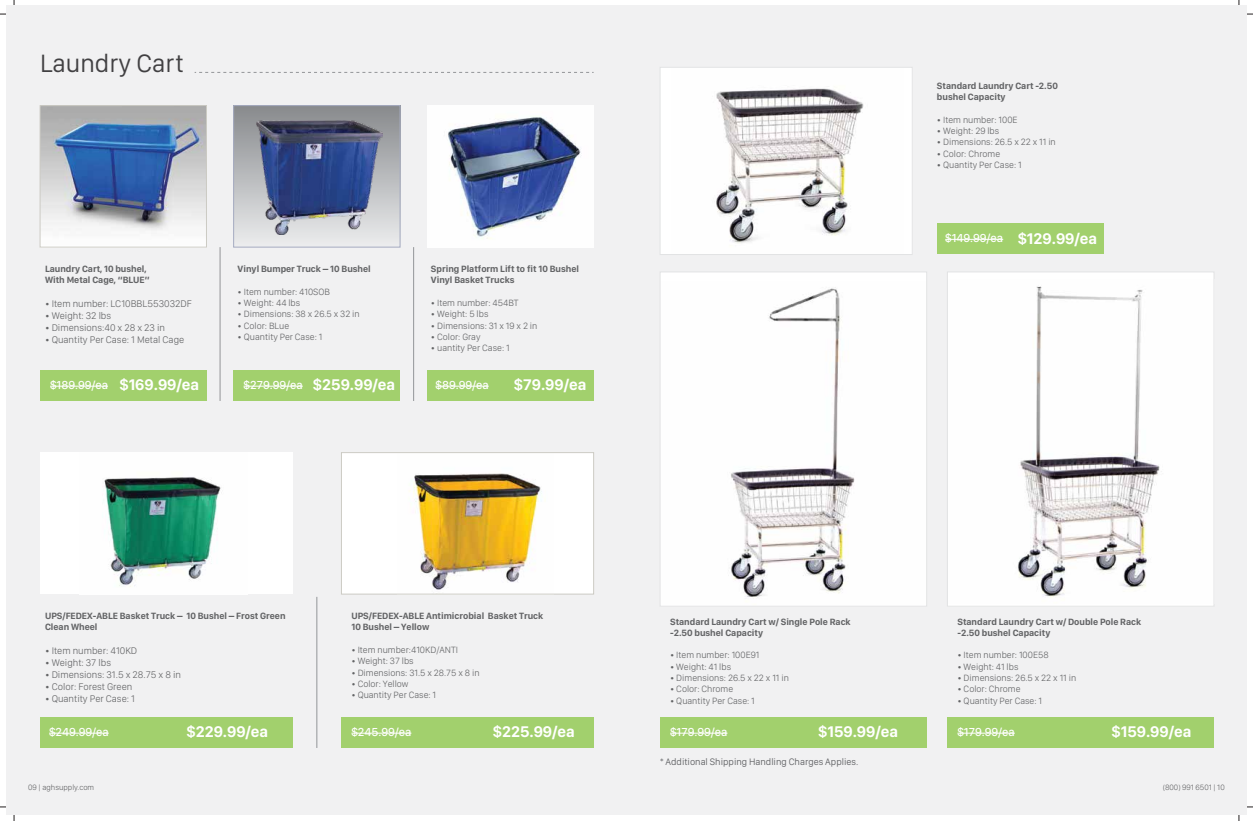
<style>
.page{position:relative;width:1253px;height:821px;background:#fff}
.page>*{position:absolute;margin:0;border:0;box-sizing:border-box;transform-origin:0 0}
.t1{font:26px "San Francisco Display";color:#414042}
.t2{font:700 16px "San Francisco Display";color:#fff}
.t3{font:500 12px "San Francisco Display";color:#fff}
.t4{font:300 10px "San Francisco Display";color:#636466}
.t5{font:9.7px "San Francisco Display";color:#636467}
.t6{font:300 9.4px "San Francisco Display";color:#636466}
.t7{font:700 9.4px/11.3px "San Francisco Display";color:#636466}
.t8{font:300 8px "San Francisco Display";color:#636466}
.s1{font-weight:700;font-size:16px}
</style>
<div class="page">
<div style="left:6px;top:6px;width:620px;height:809px;background:#f1f1f2"></div>
<div style="left:626px;top:6px;width:621px;height:809px;background:#f1f1f2"></div>
<svg style="left:194px;top:72px;width:399px;height:1px"></svg>
<div style="left:40px;top:370px;width:166px;height:31px;background:#a2d06d"></div>
<div style="left:427px;top:370px;width:166px;height:31px;background:#a2d06d"></div>
<hr style="left:50px;top:386px;width:58px;height:1px;background:#fff">
<div style="left:233px;top:106px;width:167px;height:141px;background:linear-gradient(to bottom,#878a8d,#ebeced)"></div>
<div style="left:233px;top:105px;width:167px;height:142px;border:1px solid #a6acc2"></div>
<div style="left:233px;top:370px;width:167px;height:31px;background:#a2d06d"></div>
<hr style="left:243px;top:386px;width:60px;height:1px;background:#fff">
<hr style="left:435px;top:386px;width:53px;height:1px;background:#fff">
<div style="left:936px;top:223px;width:167px;height:31px;background:#a2d06d"></div>
<hr style="left:945px;top:239px;width:57px;height:1px;background:#fff">
<img style="left:42px;top:107px;width:163px;height:138px">
<div style="left:40px;top:105px;width:167px;height:142px;border:1px solid #cccbc4"></div>
<img style="left:427px;top:106px;width:166px;height:141px">
<img style="left:256px;top:120px;width:126px;height:114px">
<div style="left:40px;top:717px;width:252px;height:30px;background:#a2d06d"></div>
<hr style="left:49px;top:732px;width:60px;height:1px;background:#fff">
<div style="left:341px;top:452px;width:252px;height:141px;background:#fff"></div>
<img style="left:409px;top:473px;width:133px;height:117px">
<div style="left:341px;top:452px;width:252px;height:142px;border:1px solid #cccbc4"></div>
<div style="left:341px;top:717px;width:252px;height:30px;background:#a2d06d"></div>
<hr style="left:351px;top:732px;width:60px;height:1px;background:#fff">
<div style="left:660px;top:717px;width:266px;height:30px;background:#a2d06d"></div>
<hr style="left:670px;top:732px;width:57px;height:1px;background:#fff">
<div style="left:947px;top:717px;width:266px;height:30px;background:#a2d06d"></div>
<hr style="left:957px;top:732px;width:57px;height:1px;background:#fff">
<div style="left:40px;top:452px;width:252px;height:141px;background:#fff"></div>
<img style="left:104px;top:477px;width:117px;height:110px">
<div style="left:660px;top:67px;width:252px;height:187px;background:#fff"></div>
<img style="left:716px;top:88px;width:148px;height:155px">
<div style="left:659px;top:67px;width:253px;height:188px;border:1px solid #e2e3e4"></div>
<div style="left:660px;top:272px;width:266px;height:334px;background:#fff"></div>
<img style="left:731px;top:287px;width:124px;height:312px">
<div style="left:659px;top:271px;width:268px;height:335px;border:1px solid #e2e3e4"></div>
<div style="left:947px;top:272px;width:266px;height:334px;background:#fff"></div>
<img style="left:1018px;top:286px;width:144px;height:311px">
<div style="left:946px;top:271px;width:268px;height:335px;border:1px solid #e2e3e4"></div>
<hr style="left:413px;top:247px;width:1px;height:154px;background:#939598">
<hr style="left:220px;top:247px;width:1px;height:154px;background:#939598">
<hr style="left:316px;top:596px;width:1px;height:151px;background:#939598">
<h1 class="t1" style="left:40px;top:47px;width:145px">Laundry Cart</h1>
<p class="t7" style="left:936px;top:80px;width:122px">Standard Laundry Cart -2.50 bushel Capacity</p>
<p class="t6" style="left:936px;top:113px;width:82px">• Item number: 100E</p>
<p class="t6" style="left:936px;top:125px;width:64px">• Weight: 29 lbs</p>
<p class="t6" style="left:936px;top:136px;width:120px">• Dimensions: 26.5 x 22 x 11 in</p>
<p class="t6" style="left:936px;top:147px;width:65px">• Color: Chrome</p>
<p class="t6" style="left:936px;top:159px;width:86px">• Quantity Per Case: 1</p>
<p class="t3" style="left:945px;top:230px;width:153px">$149.99/ea <span class="s1">$129.99/ea</span></p>
<p class="t7" style="left:45px;top:263px;width:106px">Laundry Cart, 10 bushel,<br>With Metal Cage, “BLUE”</p>
<p class="t4" style="left:45px;top:297px;width:148px">• Item number: LC10BBL553032DF</p>
<p class="t4" style="left:45px;top:309px;width:68px">• Weight: 32 lbs</p>
<p class="t4" style="left:45px;top:321px;width:121px">• Dimensions:40 x 28 x 23 in</p>
<p class="t4" style="left:45px;top:333px;width:141px">• Quantity Per Case: 1 Metal Cage</p>
<p class="t7" style="left:237px;top:263px;width:135px">Vinyl Bumper Truck – 10 Bushel</p>
<p class="t6" style="left:237px;top:285px;width:94px">• Item number: 410SOB</p>
<p class="t6" style="left:237px;top:296px;width:64px">• Weight: 44 lbs</p>
<p class="t6" style="left:237px;top:308px;width:124px">• Dimensions: 38 x 26.5 x 32 in</p>
<p class="t6" style="left:237px;top:319px;width:53px">• Color: BLue</p>
<p class="t6" style="left:237px;top:330px;width:86px">• Quantity Per Case: 1</p>
<p class="t7" style="left:431px;top:263px;width:150px">Spring Platform Lift to fit 10 Bushel<br>Vinyl Basket Trucks</p>
<p class="t6" style="left:431px;top:296px;width:89px">• Item number: 454BT</p>
<p class="t6" style="left:431px;top:308px;width:59px">• Weight: 5 lbs</p>
<p class="t6" style="left:431px;top:319px;width:108px">• Dimensions: 31 x 19 x 2 in</p>
<p class="t6" style="left:431px;top:330px;width:51px">• Color: Gray</p>
<p class="t6" style="left:431px;top:342px;width:80px">• uantity Per Case: 1</p>
<p class="t3" style="left:50px;top:377px;width:59px">$189.99/ea</p>
<h2 class="t2" style="left:119px;top:374px;width:81px">$169.99/ea</h2>
<p class="t3" style="left:243px;top:377px;width:153px">$279.99/ea <span class="s1">$259.99/ea</span></p>
<p class="t3" style="left:435px;top:377px;width:55px">$89.99/ea</p>
<h2 class="t2" style="left:514px;top:374px;width:74px">$79.99/ea</h2>
<p class="t7" style="left:45px;top:609px;width:242px">UPS/FEDEX-ABLE Basket Truck – 10 Bushel – Frost Green<br>Clean Wheel</p>
<p class="t4" style="left:45px;top:643px;width:94px">• Item number: 410KD</p>
<p class="t4" style="left:45px;top:655px;width:67px">• Weight: 37 lbs</p>
<p class="t4" style="left:45px;top:667px;width:137px">• Dimensions: 31.5 x 28.75 x 8 in</p>
<p class="t4" style="left:45px;top:679px;width:89px">• Color: Forest Green</p>
<p class="t4" style="left:45px;top:691px;width:91px">• Quantity Per Case: 1</p>
<p class="t7" style="left:351px;top:609px;width:193px">UPS/FEDEX-ABLE Antimicrobial Basket Truck<br>10 Bushel – Yellow</p>
<p class="t6" style="left:351px;top:643px;width:108px">• Item number:410KD/ANTI</p>
<p class="t6" style="left:351px;top:654px;width:64px">• Weight: 37 lbs</p>
<p class="t6" style="left:351px;top:666px;width:130px">• Dimensions: 31.5 x 28.75 x 8 in</p>
<p class="t6" style="left:351px;top:677px;width:59px">• Color: Yellow</p>
<p class="t6" style="left:351px;top:688px;width:86px">• Quantity Per Case: 1</p>
<p class="t7" style="left:670px;top:615px;width:182px">Standard Laundry Cart w/ Single Pole Rack -2.50 bushel Capacity</p>
<p class="t6" style="left:670px;top:649px;width:91px">• Item number: 100E91</p>
<p class="t6" style="left:670px;top:660px;width:62px">• Weight: 41 lbs</p>
<p class="t6" style="left:670px;top:671px;width:120px">• Dimensions: 26.5 x 22 x 11 in</p>
<p class="t6" style="left:670px;top:683px;width:65px">• Color: Chrome</p>
<p class="t6" style="left:670px;top:694px;width:86px">• Quantity Per Case: 1</p>
<p class="t7" style="left:957px;top:615px;width:185px">Standard Laundry Cart w/ Double Pole Rack -2.50 bushel Capacity</p>
<p class="t6" style="left:957px;top:649px;width:93px">• Item number: 100E58</p>
<p class="t6" style="left:957px;top:660px;width:62px">• Weight: 41 lbs</p>
<p class="t6" style="left:957px;top:671px;width:120px">• Dimensions: 26.5 x 22 x 11 in</p>
<p class="t6" style="left:957px;top:683px;width:65px">• Color: Chrome</p>
<p class="t6" style="left:957px;top:694px;width:86px">• Quantity Per Case: 1</p>
<p class="t3" style="left:49px;top:724px;width:61px">$249.99/ea</p>
<h2 class="t2" style="left:186px;top:721px;width:83px">$229.99/ea</h2>
<p class="t3" style="left:351px;top:724px;width:61px">$245.99/ea</p>
<h2 class="t2" style="left:492px;top:721px;width:83px">$225.99/ea</h2>
<p class="t3" style="left:670px;top:724px;width:59px">$179.99/ea</p>
<h2 class="t2" style="left:818px;top:721px;width:81px">$159.99/ea</h2>
<p class="t3" style="left:957px;top:724px;width:59px">$179.99/ea</p>
<h2 class="t2" style="left:1111px;top:721px;width:81px">$159.99/ea</h2>
<p class="t5" style="left:660px;top:755px;width:200px">* Additional Shipping Handling Charges Applies.</p>
<p class="t8" style="left:28px;top:781px;width:67px">09 | aghsupply.com</p>
<p class="t8" style="left:1162px;top:781px;width:63px">(800) 991 6501 | 10</p>
</div>
